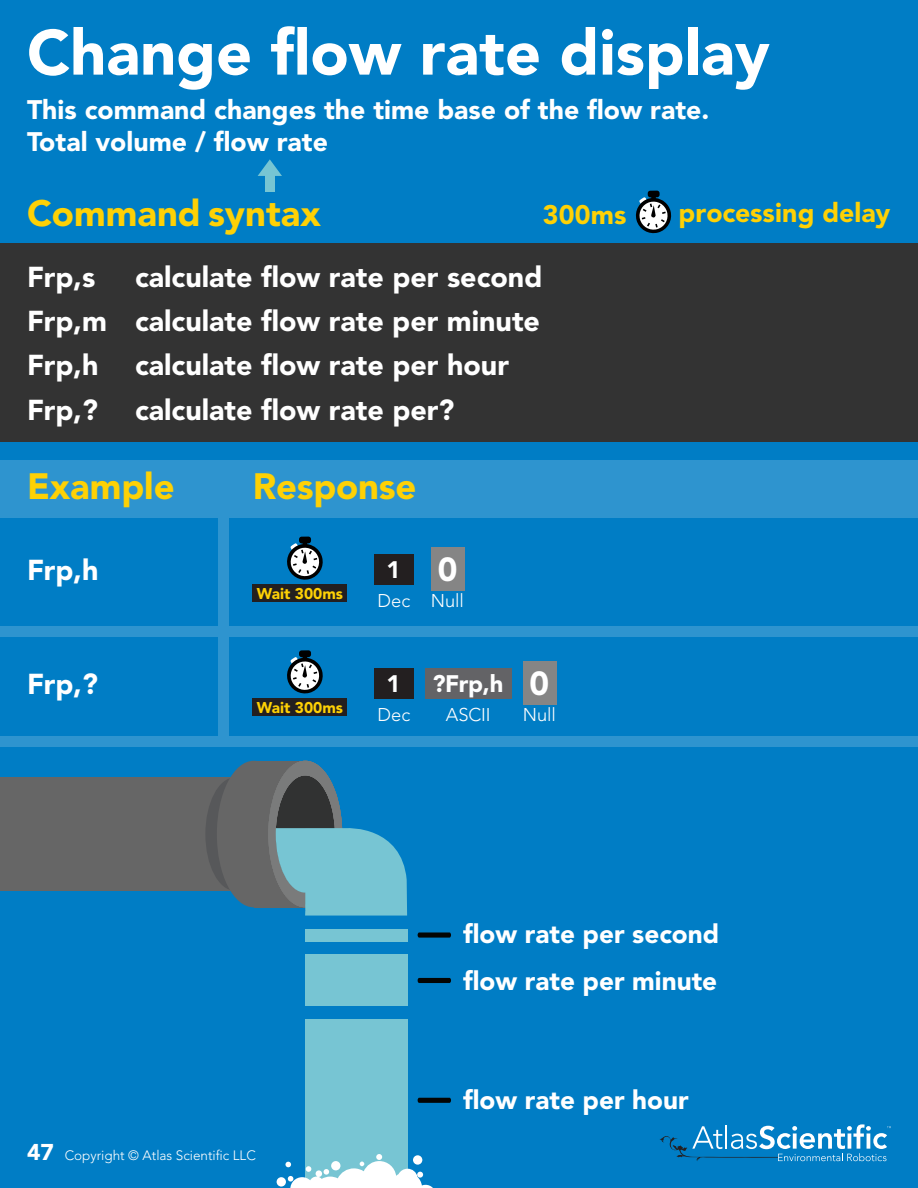
<style>
.page{position:relative;width:918px;height:1188px;background:#007dc5}
.page>*{position:absolute;margin:0;border:0;box-sizing:border-box;transform-origin:0 0}
.t1{font:900 63px "Avenir LT Pro";color:#fff}
.t2{font:900 36.45px "Avenir LT Pro";color:#fed105}
.t3{font:900 33.15px "Avenir LT Pro";color:#fff}
.t4{font:900 28.65px "Avenir LT Pro";color:#fff}
.t5{font:900 26.7px "Avenir LT Pro";letter-spacing:.005em;color:#fed105}
.t6{font:900 26.55px/32px "Avenir LT Pro";color:#fff}
.t7{font:900 26.1px "Avenir LT Pro";color:#fff}
.t8{font:900 23.7px "Avenir LT Pro";color:#fff}
.t9{font:300 18.3px "Avenir LT Pro";letter-spacing:-.005em;color:#fff}
.t10{font:900 15.45px "Avenir LT Pro";color:#fed105}
.t11{font:300 13.5px "Avenir LT Pro";color:#fff}
.s1{font-weight:900;font-size:22.65px}
</style>
<div class="page">
<svg style="left:635px;top:191px;width:37px;height:43px"></svg>
<div style="left:374px;top:554px;width:40px;height:31px;background:#231f20"></div>
<div style="left:431px;top:548px;width:34px;height:43px;background:#858585"></div>
<div style="left:253px;top:585px;width:94px;height:17px;background:#231f20"></div>
<svg style="left:287px;top:537px;width:36px;height:43px"></svg>
<div style="left:374px;top:668px;width:40px;height:31px;background:#231f20"></div>
<div style="left:523px;top:661px;width:34px;height:44px;background:#858585"></div>
<div style="left:253px;top:698px;width:94px;height:18px;background:#231f20"></div>
<svg style="left:287px;top:650px;width:36px;height:44px"></svg>
<div style="left:0;top:244px;width:918px;height:198px;background:#333"></div>
<div style="left:0;top:461px;width:918px;height:57px;background:#2e94cf"></div>
<div style="left:218px;top:518px;width:11px;height:223px;background:#2e94cf"></div>
<div style="left:0;top:626px;width:918px;height:11px;background:#2e94cf"></div>
<div style="left:425px;top:668px;width:86px;height:31px;background:#636366"></div>
<div style="left:0;top:777px;width:245px;height:114px;background:#666"></div>
<div style="left:205px;top:777px;width:60px;height:114px;background:#57585a;border-radius:50%"></div>
<div style="left:217px;top:761px;width:74px;height:146px;background:#666;border-radius:50%"></div>
<div style="left:254px;top:761px;width:53px;height:146px;background:#666"></div>
<svg style="left:268px;top:761px;width:139px;height:155px"></svg>
<div style="left:305px;top:929px;width:102px;height:13px;background:#77c5d3"></div>
<div style="left:305px;top:1019px;width:102px;height:169px;background:#77c5d3"></div>
<div style="left:305px;top:955px;width:102px;height:51px;background:#77c5d3"></div>
<svg style="left:418px;top:932px;width:33px;height:6px"></svg>
<svg style="left:418px;top:978px;width:33px;height:5px"></svg>
<svg style="left:418px;top:1098px;width:33px;height:5px"></svg>
<svg style="left:277px;top:1154px;width:156px;height:34px"></svg>
<div style="left:0;top:736px;width:918px;height:11px;background:#2e94cf"></div>
<svg style="left:258px;top:159px;width:24px;height:17px"></svg>
<div style="left:265px;top:172px;width:10px;height:20px;background:#77c5d3"></div>
<svg style="left:660px;top:1124px;width:231px;height:37px"></svg>
<p class="t1" style="left:27px;top:15px;width:744px">Change flow rate display</p>
<p class="t6" style="left:27px;top:94px;width:684px">This command changes the time base of the flow rate.<br>Total volume / flow rate</p>
<p class="t2" style="left:27px;top:192px;width:295px">Command syntax</p>
<p class="t5" style="left:543px;top:198px;width:85px">300ms</p>
<p class="t5" style="left:679px;top:196px;width:213px">processing delay</p>
<p class="t4" style="left:27px;top:259px;width:70px">Frp,s</p>
<p class="t4" style="left:135px;top:259px;width:409px">calculate flow rate per second</p>
<p class="t4" style="left:27px;top:304px;width:81px">Frp,m</p>
<p class="t4" style="left:135px;top:304px;width:407px">calculate flow rate per minute</p>
<p class="t4" style="left:27px;top:348px;width:73px">Frp,h</p>
<p class="t4" style="left:135px;top:348px;width:375px">calculate flow rate per hour</p>
<p class="t4" style="left:27px;top:392px;width:73px">Frp,?</p>
<p class="t4" style="left:135px;top:392px;width:321px">calculate flow rate per?</p>
<p class="t2" style="left:27px;top:464px;width:149px">Example</p>
<p class="t2" style="left:253px;top:464px;width:165px">Response</p>
<p class="t4" style="left:27px;top:553px;width:73px">Frp,h</p>
<p class="t10" style="left:257px;top:584px;width:88px">Wait 300ms</p>
<p class="t8" style="left:387px;top:555px;width:16px">1</p>
<p class="t9" style="left:378px;top:590px;width:34px">Dec</p>
<p class="t3" style="left:438px;top:550px;width:21px">0</p>
<p class="t9" style="left:431px;top:590px;width:34px">Null</p>
<p class="t4" style="left:27px;top:667px;width:73px">Frp,?</p>
<p class="t8" style="left:432px;top:669px;width:72px">?Frp,h</p>
<p class="t9" style="left:446px;top:704px;width:46px">ASCII</p>
<p class="t8" style="left:387px;top:669px;width:16px">1</p>
<p class="t9" style="left:378px;top:704px;width:34px">Dec</p>
<p class="t10" style="left:257px;top:698px;width:88px">Wait 300ms</p>
<p class="t3" style="left:530px;top:663px;width:21px">0</p>
<p class="t9" style="left:523px;top:704px;width:34px">Null</p>
<p class="t7" style="left:463px;top:919px;width:258px">flow rate per second</p>
<p class="t7" style="left:463px;top:965px;width:256px">flow rate per minute</p>
<p class="t11" style="left:27px;top:1148px;width:230px"><span class="s1">47</span> Copyright © Atlas Scientific LLC</p>
<p class="t7" style="left:463px;top:1084px;width:227px">flow rate per hour</p>
</div>
